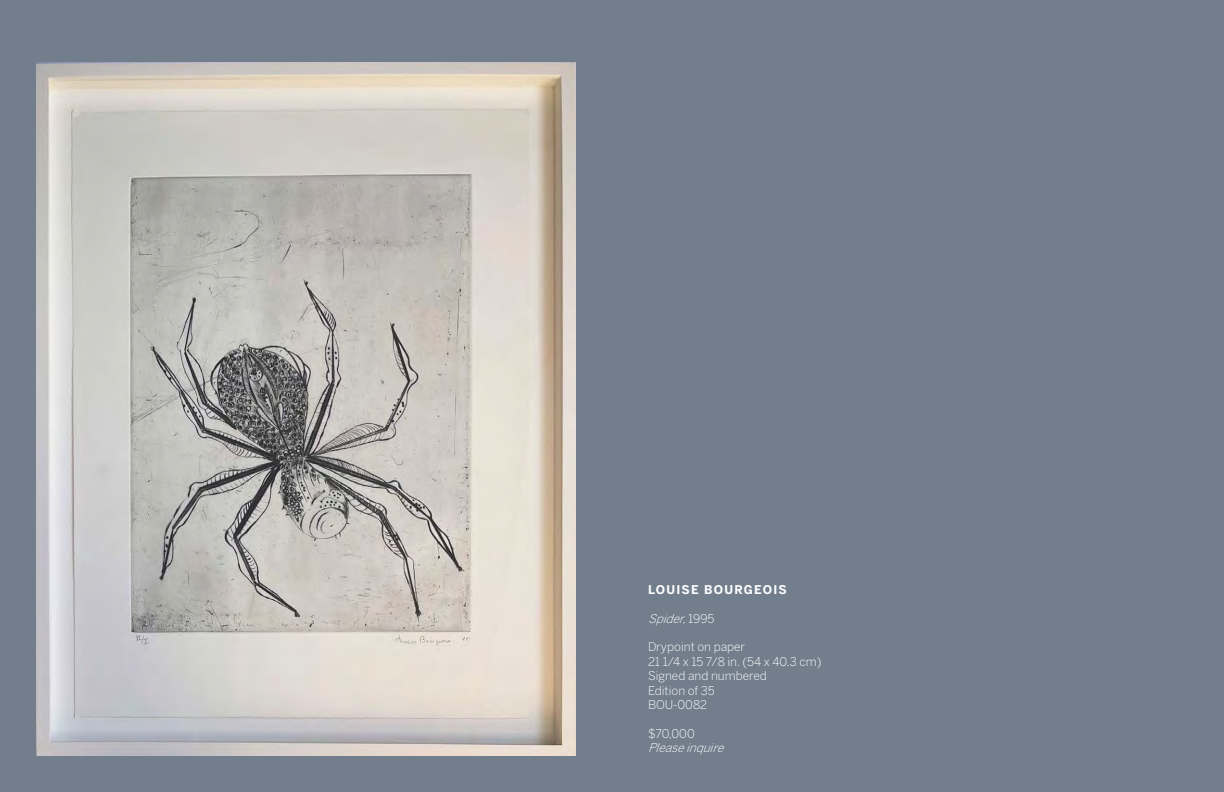
<style>
.page{position:relative;width:1224px;height:792px;background:#727e8c}
.page>*{position:absolute;margin:0;border:0;box-sizing:border-box;transform-origin:0 0}
.t1{font:300 12px/14.4px "Benton Sans";color:#fff}
.t2{font:italic 300 12px "Benton Sans";color:#fff}
.t3{font:700 12px "Benton Sans";letter-spacing:.1em;color:#fff}
.s1{font-style:normal}
</style>
<div class="page">
<img style="left:36px;top:63px;width:540px;height:693px">
<p class="t3" style="left:648px;top:582px;width:140px">LOUISE BOURGEOIS</p>
<p class="t2" style="left:648px;top:611px;width:68px">Spider,<span class="s1">1 9 9 5</span></p>
<p class="t1" style="left:648px;top:640px;width:175px">Drypoint on paper<br>21 1/4 x 15 7/8 in. (54 x 40.3 cm)</p>
<p class="t1" style="left:648px;top:669px;width:120px">Signed and numbered</p>
<p class="t1" style="left:648px;top:683px;width:68px">Edition of 35</p>
<p class="t1" style="left:648px;top:697px;width:61px">BOU-0082</p>
<p class="t1" style="left:648px;top:726px;width:48px">$70,000</p>
<p class="t2" style="left:648px;top:741px;width:81px">Pleaseinquire</p>
</div>
